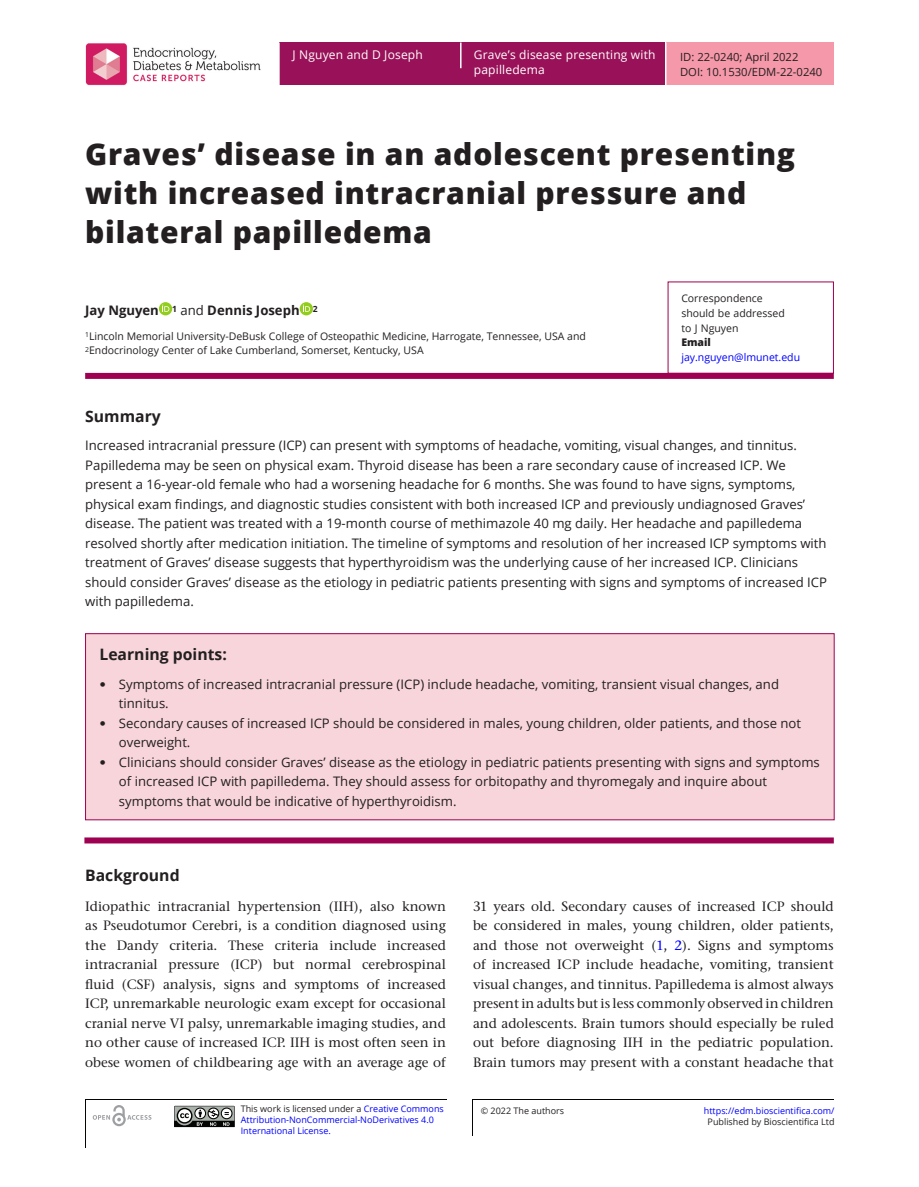
<style>
.page{position:relative;width:919px;height:1187px;background:#fff}
.page>*{position:absolute;margin:0;border:0;box-sizing:border-box;transform-origin:0 0}
.CT{font:800 30px/39px "Open Sans";letter-spacing:.025em;color:#231f20}
.H1_Rule{font:700 15.75px "Open Sans";color:#231f20}
.ABS_H{font:700 15.75px "Open Sans";color:#231f20}
.TXT{font:500 13.5px/19.5px "Stone Serif ITC Pro";color:#231f20;text-align:justify}
.ABS_TXT{font:13.2px/19.5px "Open Sans";color:#231f20}
.AU{font:700 13.2px "Open Sans";color:#231f20}
.Article_Title{font:12px/14.7px "Open Sans";letter-spacing:.015em;color:#fff}
.Author_Name{font:12px "Open Sans";letter-spacing:.015em;color:#fff}
.t1{font:11.25px/14.1px "Open Sans";color:#231f20}
.Address{font:10.5px/14.7px "Open Sans";color:#231f20}
.Corres{font:10.5px "Open Sans";color:#231f20}
.Corres-2{font:10.5px "Open Sans";color:#00f}
.Corres-3{font:800 10.5px "Open Sans";color:#231f20}
.t2{font:9px/10.5px "Open Sans";color:#00f}
.t3{font:9px "Open Sans";color:#231f20}
.s1{font-weight:400}
.s2{font-family:"Frutiger LT Std"}
.s3{color:#00f}
.s4{color:#231f20}
</style>
<div class="page">
<div style="left:280px;top:43px;width:385px;height:42px;background:#991259"></div>
<div style="left:666px;top:43px;width:167px;height:42px;background:#f598a9"></div>
<svg style="left:460px;top:43px;width:1px;height:25px"></svg>
<img style="left:85px;top:43px;width:176px;height:42px">
<hr style="left:85px;top:1099px;width:1px;height:48px;background:#040503">
<hr style="left:472px;top:1099px;width:1px;height:36px;background:#050504">
<hr style="left:85px;top:1098px;width:361px;height:1px;background:#050504">
<hr style="left:472px;top:1099px;width:361px;height:1px;background:#050504">
<svg style="left:174px;top:1105px;width:61px;height:23px"></svg>
<svg style="left:93px;top:1105px;width:58px;height:21px"></svg>
<div style="left:85px;top:373px;width:748px;height:6px;background:#9e0151"></div>
<svg style="left:159px;top:302px;width:13px;height:13px"></svg>
<svg style="left:162px;top:304px;width:7px;height:8px"></svg>
<div style="left:300px;top:302px;width:13px;height:13px;background:#92cd1d;border-radius:50%"></div>
<svg style="left:303px;top:304px;width:7px;height:8px"></svg>
<div style="left:86px;top:633px;width:748px;height:186px;background:#f7d5db"></div>
<div style="left:84px;top:837px;width:749px;height:6px;background:#9e0151"></div>
<div style="left:85px;top:633px;width:749px;height:187px;border:1px solid #9e0151"></div>
<p class="Author_Name" style="left:292px;top:47px;width:132px">J Nguyen and D Joseph</p>
<p class="Article_Title" style="left:474px;top:47px;width:183px">Grave’s disease presenting with papilledema</p>
<p class="t1" style="left:680px;top:50px;width:144px">ID: 22-0240; April 2022<br>DOI: 10.1530/EDM-22-0240</p>
<p class="CT" style="left:85px;top:133px;width:711px">Graves’ disease in an adolescent presenting with increased intracranial pressure and bilateral papilledema</p>
<p class="AU" style="left:85px;top:301px;width:234px">Jay Nguyen <sup>1</sup> <span class="s1">and</span> Dennis Joseph <sup>2</sup></p>
<p class="Address" style="left:85px;top:328px;width:502px"><sup>1</sup>Lincoln Memorial University-DeBusk College of Osteopathic Medicine, Harrogate, Tennessee, USA and<br><sup>2</sup>Endocrinology Center of Lake Cumberland, Somerset, Kentucky, USA</p>
<p class="Corres" style="left:681px;top:291px;width:83px">Correspondence</p>
<p class="Corres" style="left:681px;top:306px;width:105px">should be addressed</p>
<p class="Corres" style="left:681px;top:320px;width:59px">to J Nguyen</p>
<p class="Corres-3" style="left:681px;top:334px;width:31px">Email</p>
<p class="Corres-2" style="left:681px;top:350px;width:120px">jay.nguyen@lmunet.edu</p>
<p class="ABS_H" style="left:85px;top:405px;width:77px">Summary</p>
<p class="ABS_TXT" style="left:85px;top:435px;width:743px">Increased intracranial pressure (ICP) can present with symptoms of headache, vomiting, visual changes, and tinnitus.<br>Papilledema may be seen on physical exam. Thyroid disease has been a rare secondary cause of increased ICP. We present a 16-year-old female who had a worsening headache for 6 months. She was found to have signs, symptoms, physical exam findings, and diagnostic studies consistent with both increased ICP and previously undiagnosed Graves’ disease. The patient was treated with a 19-month course of methimazole 40 mg daily. Her headache and papilledema resolved shortly after medication initiation. The timeline of symptoms and resolution of her increased ICP symptoms with treatment of Graves’ disease suggests that hyperthyroidism was the underlying cause of her increased ICP. Clinicians should consider Graves’ disease as the etiology in pediatric patients presenting with signs and symptoms of increased ICP with papilledema.</p>
<h1 class="H1_Rule" style="left:99px;top:642px;width:129px">Learning points:</h1>
<p class="ABS_TXT" style="left:119px;top:674px;width:661px;text-indent:-20px"><span class="s2">•</span> Symptoms of increased intracranial pressure (ICP) include headache, vomiting, transient visual changes, and tinnitus.</p>
<p class="ABS_TXT" style="left:119px;top:713px;width:683px;text-indent:-20px"><span class="s2">•</span> Secondary causes of increased ICP should be considered in males, young children, older patients, and those not overweight.</p>
<p class="ABS_TXT" style="left:119px;top:752px;width:702px;text-indent:-20px"><span class="s2">•</span> Clinicians should consider Graves’ disease as the etiology in pediatric patients presenting with signs and symptoms of increased ICP with papilledema. They should assess for orbitopathy and thyromegaly and inquire about symptoms that would be indicative of hyperthyroidism.</p>
<p class="H1_Rule" style="left:85px;top:864px;width:96px">Background</p>
<p class="TXT" style="left:85px;top:896px;width:362px">Idiopathic intracranial hypertension (IIH), also known as Pseudotumor Cerebri, is a condition diagnosed using the Dandy criteria. These criteria include increased intracranial pressure (ICP) but normal cerebrospinal fluid (CSF) analysis, signs and symptoms of increased ICP, unremarkable neurologic exam except for occasional cranial nerve VI palsy, unremarkable imaging studies, and no other cause of increased ICP. IIH is most often seen in obese women of childbearing age with an average age of</p>
<p class="TXT" style="left:473px;top:896px;width:362px">31 years old. Secondary causes of increased ICP should be considered in males, young children, older patients, and those not overweight (<span class="s3">1</span>, <span class="s3">2</span>). Signs and symptoms of increased ICP include headache, vomiting, transient visual changes, and tinnitus. Papilledema is almost always present in adults but is less commonly observed in children and adolescents. Brain tumors should especially be ruled out before diagnosing IIH in the pediatric population.<br>Brain tumors may present with a constant headache that</p>
<p class="t2" style="left:241px;top:1103px;width:204px"><span class="s4">This work is licensed under a</span> Creative Commons<br>Attribution-NonCommercial-NoDerivatives 4.0<br>International License.</p>
<p class="t3" style="left:481px;top:1103px;width:85px">© 2022 The authors</p>
<p class="t2" style="left:703px;top:1104px;width:132px">https://edm.bioscientifica.com/</p>
<p class="t3" style="left:707px;top:1115px;width:128px">Published by Bioscientifica Ltd</p>
</div>
